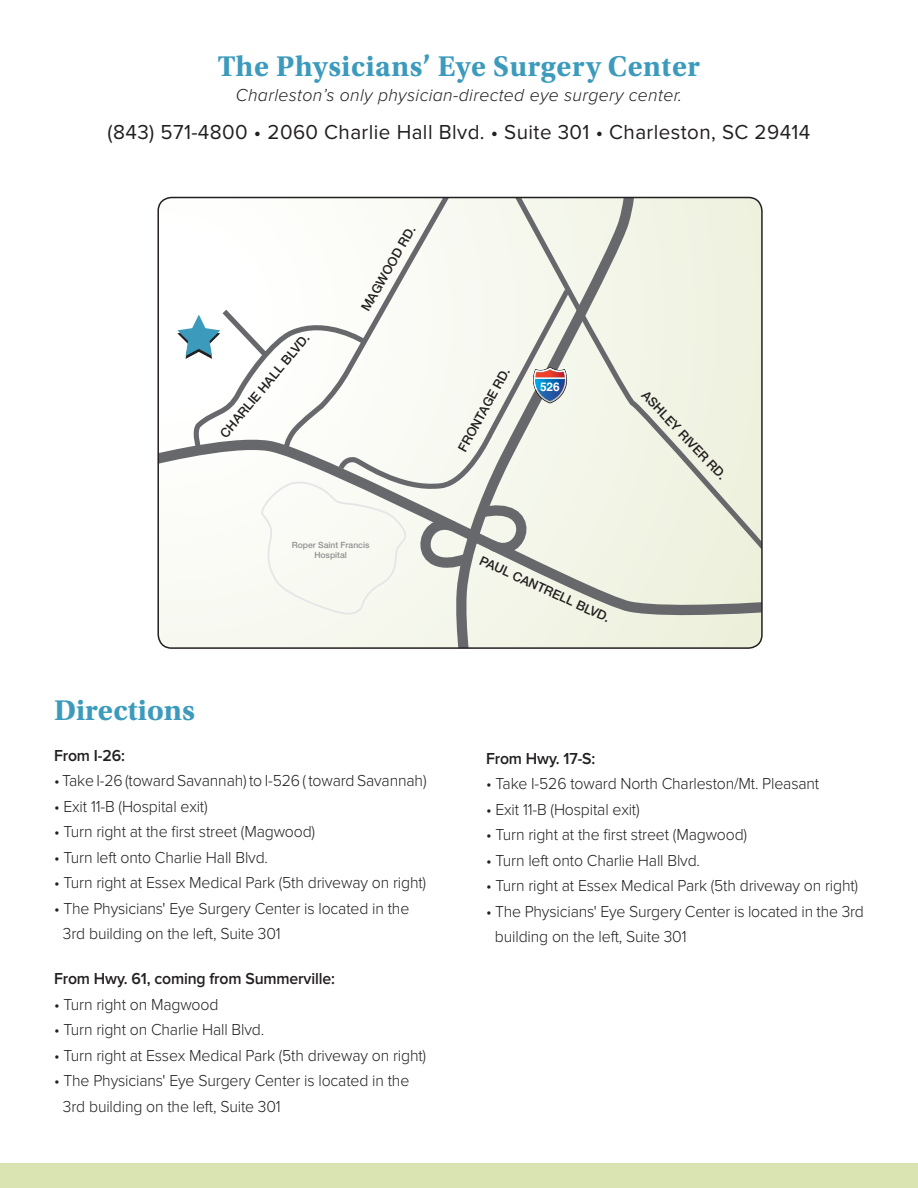
<style>
.page{position:relative;width:918px;height:1188px;background:#fff}
.page>*{position:absolute;margin:0;border:0;box-sizing:border-box;transform-origin:0 0}
.t1{font:700 30px "Utopia Std";letter-spacing:.02em;color:#3c9bbd}
.t2{font:700 30px "Utopia Std";color:#3c9bbd}
.t3{font:21px "Proxima Nova";letter-spacing:.02em;color:#231f20}
.t4{font:italic 300 18px "Proxima Nova";letter-spacing:.02em;color:#231f20}
.t5{font:300 16.5px/25.5px "Proxima Nova";letter-spacing:-.01em;color:#231f20;scale:.96 1}
.t6{font:600 16.5px "Proxima Nova";letter-spacing:-.01em;color:#231f20;scale:.96 1}
.t7{font:500 12.9px "Helvetica Neue";color:#231f20}
.t8{font:500 12.75px "Helvetica Neue";color:#231f20}
.t9{font:700 12px "Helvetica";color:#fff}
.t10{font:500 8.55px/10.4px "Helvetica Neue";color:#918f90;text-align:center}
</style>
<div class="page">
<div style="left:0;top:1163px;width:918px;height:25px;background:#dae4b3"></div>
<svg style="left:159px;top:199px;width:601px;height:447px"></svg>
<svg style="left:193px;top:198px;width:568px;height:362px"></svg>
<svg style="left:533px;top:367px;width:34px;height:36px"></svg>
<div style="left:157px;top:197px;width:606px;height:452px;border:2px solid #231f20;border-radius:14px"></div>
<h1 class="t1" style="left:218px;top:49px;width:484px">The Physicians’ Eye Surgery Center</h1>
<p class="t4" style="left:236px;top:85px;width:448px">Charleston’s only physician-directed eye surgery center.</p>
<p class="t3" style="left:108px;top:120px;width:704px">(843) 571-4800 • 2060 Charlie Hall Blvd. • Suite 301 • Charleston, SC 29414</p>
<p class="t8" style="left:215px;top:429px;width:132px;rotate:-50deg">CHARLIE HALL BLVD.</p>
<p class="t8" style="left:356px;top:305px;width:98px;rotate:-60deg">MAGWOOD RD.</p>
<p class="t10" style="left:292px;top:539px;width:79px">Roper Saint Francis<br>Hospital</p>
<h1 class="t2" style="left:54px;top:693px;width:142px">Directions</h1>
<p class="t6" style="left:54px;top:746px;width:75px">From I-26:</p>
<p class="t5" style="left:54px;top:768px;width:390px">• Take I-26 (toward Savannah) to I-526 ( toward Savannah)</p>
<p class="t5" style="left:54px;top:794px;width:162px">• Exit 11-B (Hospital exit)</p>
<p class="t5" style="left:54px;top:819px;width:274px">• Turn right at the first street (Magwood)</p>
<p class="t5" style="left:54px;top:845px;width:224px">• Turn left onto Charlie Hall Blvd.</p>
<p class="t5" style="left:54px;top:870px;width:389px">• Turn right at Essex Medical Park (5th driveway on right)</p>
<p class="t5" style="left:63px;top:896px;width:362px;text-indent:-9px">• The Physicians' Eye Surgery Center is located in the<br>3rd building on the left, Suite 301</p>
<p class="t6" style="left:54px;top:969px;width:294px">From Hwy. 61, coming from Summerville:</p>
<p class="t5" style="left:54px;top:992px;width:173px">• Turn right on Magwood</p>
<p class="t5" style="left:54px;top:1017px;width:221px">• Turn right on Charlie Hall Blvd.</p>
<p class="t5" style="left:54px;top:1043px;width:389px">• Turn right at Essex Medical Park (5th driveway on right)</p>
<p class="t5" style="left:63px;top:1068px;width:362px;text-indent:-9px">• The Physicians' Eye Surgery Center is located in the<br>3rd building on the left, Suite 301</p>
<p class="t8" style="left:452px;top:446px;width:95px;rotate:-61deg">FRONTAGE RD.</p>
<p class="t9" style="left:540px;top:377px;width:21px">526</p>
<p class="t7" style="left:485px;top:550px;width:143px;rotate:25deg">PAUL CANTRELL BLVD.</p>
<p class="t8" style="left:652px;top:386px;width:118px;rotate:47deg">ASHLEY RIVER RD.</p>
<p class="t6" style="left:486px;top:749px;width:116px">From Hwy. 17-S:</p>
<p class="t5" style="left:486px;top:771px;width:349px">• Take I-526 toward North Charleston/Mt. Pleasant</p>
<p class="t5" style="left:486px;top:797px;width:162px">• Exit 11-B (Hospital exit)</p>
<p class="t5" style="left:486px;top:822px;width:274px">• Turn right at the first street (Magwood)</p>
<p class="t5" style="left:486px;top:848px;width:224px">• Turn left onto Charlie Hall Blvd.</p>
<p class="t5" style="left:486px;top:873px;width:389px">• Turn right at Essex Medical Park (5th driveway on right)</p>
<p class="t5" style="left:495px;top:899px;width:386px;text-indent:-9px">• The Physicians' Eye Surgery Center is located in the 3rd building on the left, Suite 301</p>
</div>
